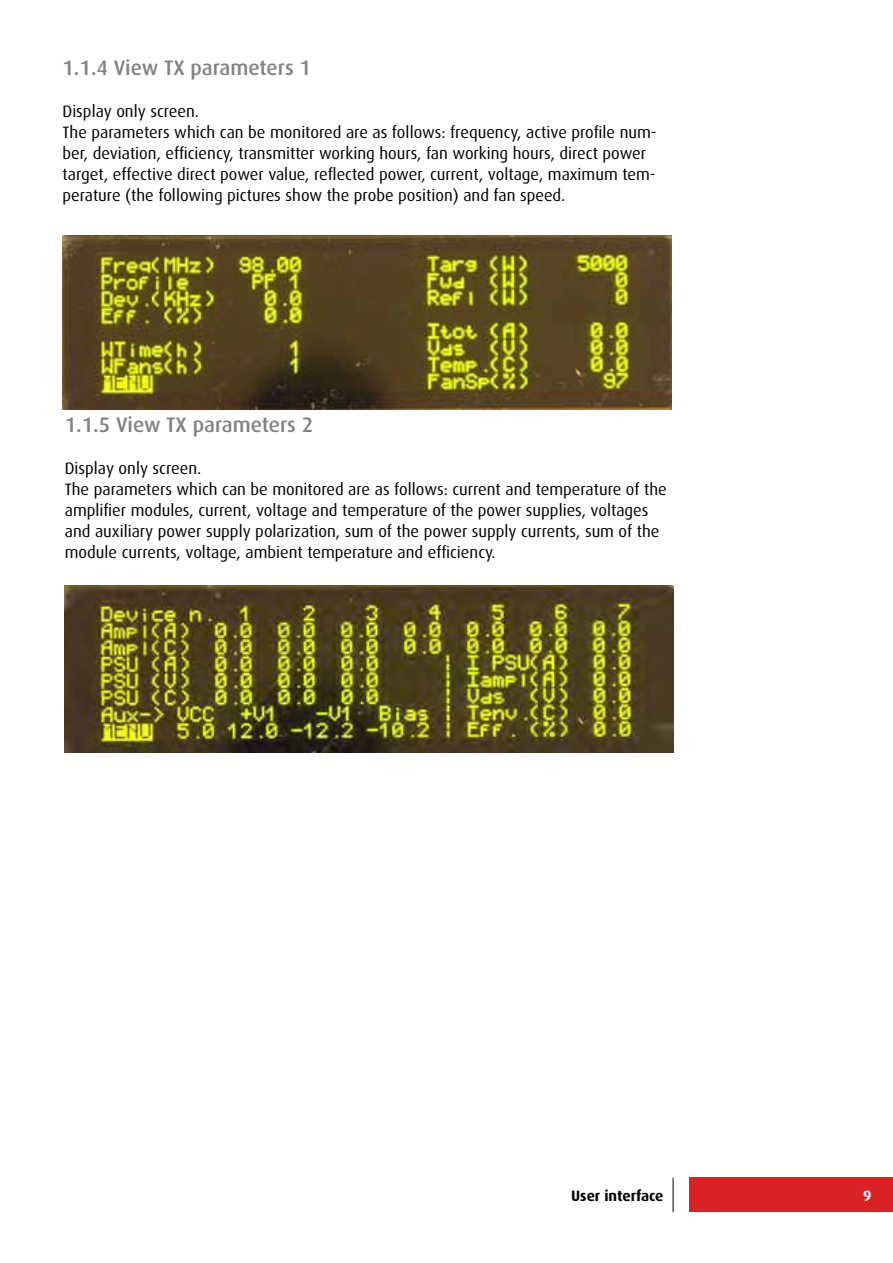
<style>
.page{position:relative;width:893px;height:1263px;background:#fff}
.page>*{position:absolute;margin:0;border:0;box-sizing:border-box;transform-origin:0 0}
.t1{font:500 21px "Dax";color:#808285}
.t2{font:16.5px/21px "Dax";color:#000}
.t3{font:700 15px "Dax";color:#000}
.t4{font:700 15px "Dax";color:#fff}
</style>
<div class="page">
<div style="left:690px;top:1178px;width:203px;height:34px;background:#da2128"></div>
<hr style="left:673px;top:1178px;width:1px;height:34px;background:#000">
<img style="left:65px;top:586px;width:608px;height:166px">
<img style="left:62px;top:236px;width:610px;height:174px">
<p class="t1" style="left:63px;top:56px;width:250px">1.1.4 View TX parameters 1</p>
<p class="t2" style="left:63px;top:101px;width:596px">Display only screen.<br>The parameters which can be monitored are as follows: frequency, active profile num&shy;ber, deviation, efficiency, transmitter working hours, fan working hours, direct power target, effective direct power value, reflected power, current, voltage, maximum tem&shy;perature (the following pictures show the probe position) and fan speed.</p>
<p class="t1" style="left:65px;top:413px;width:250px">1.1.5 View TX parameters 2</p>
<p class="t2" style="left:65px;top:458px;width:603px">Display only screen.<br>The parameters which can be monitored are as follows: current and temperature of the amplifier modules, current, voltage and temperature of the power supplies, voltages and auxiliary power supply polarization, sum of the power supply currents, sum of the module currents, voltage, ambient temperature and efficiency.</p>
<p class="t3" style="left:571px;top:1187px;width:94px">User interface</p>
<p class="t4" style="left:863px;top:1187px;width:10px">9</p>
</div>
